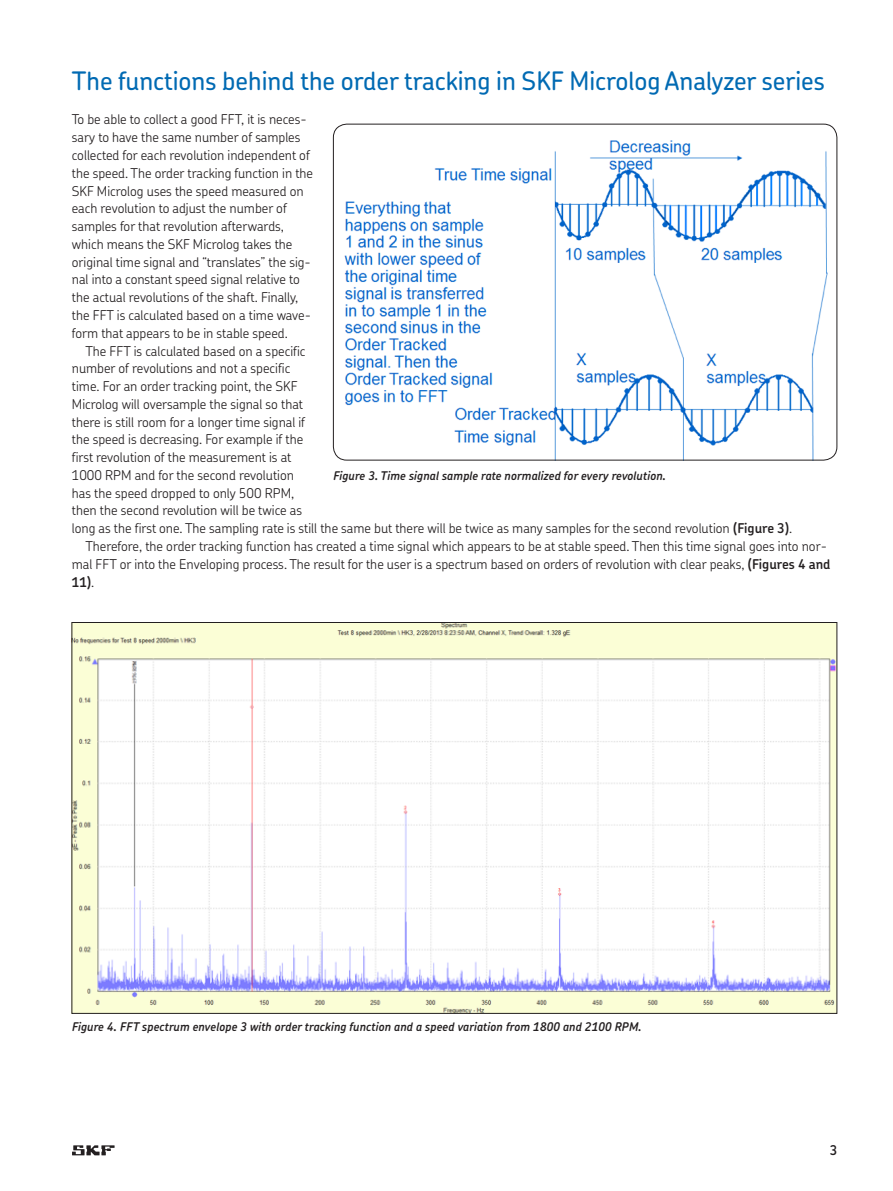
<style>
.page{position:relative;width:893px;height:1191px;background:#fff}
.page>*{position:absolute;margin:0;border:0;box-sizing:border-box;transform-origin:0 0}
._10_02_-_Heading_2{font:500 25.5px "SKF Chevin";color:#016ab3}
._20_12_-_Body_copy{font:300 13.5px/17.7px "SKF Chevin";color:#231f20}
._20_11_-_Body_copy{font:300 13.5px/17.9px "SKF Chevin";color:#231f20}
._95_99_-_Pagination{font:600 13.5px "SKF Chevin";color:#231f20}
._62_10_-_Diagram_cap{font:italic 600 12px "SKF Chevin";color:#231f20}
.s1{font-weight:600}
</style>
<div class="page">
<img style="left:344px;top:140px;width:488px;height:320px">
<img style="left:73px;top:624px;width:762px;height:388px">
<svg style="left:72px;top:1145px;width:43px;height:10px"></svg>
<p class="_10_02_-_Heading_2" style="left:72px;top:64px;width:754px">The functions behind the order tracking in SKF Microlog Analyzer series</p>
<p class="_20_11_-_Body_copy" style="left:72px;top:110px;width:243px">To be able to collect a good FFT, it is neces&shy;sary to have the same number of samples collected for each revolution independent of the speed. The order tracking function in the SKF Microlog uses the speed measured on each revolution to adjust the number of samples for that revolution afterwards, which means the SKF Microlog takes the original time signal and “translates” the sig&shy;nal into a constant speed signal relative to the actual revolutions of the shaft. Finally, the FFT is calculated based on a time wave&shy;form that appears to be in stable speed.</p>
<p class="_20_12_-_Body_copy" style="left:72px;top:341px;width:722px;text-indent:14px">The FFT is calculated based on a specific<br>number of revolutions and not a specific<br>time. For an order tracking point, the SKF<br>Microlog will oversample the signal so that<br>there is still room for a longer time signal if<br>the speed is decreasing. For example if the<br>first revolution of the measurement is at<br>1000 RPM and for the second revolution<br>has the speed dropped to only 500 RPM,<br>then the second revolution will be twice as<br>long as the first one. The sampling rate is still the same but there will be twice as many samples for the second revolution <span class="s1">(Figure 3)</span>.</p>
<p class="_20_12_-_Body_copy" style="left:72px;top:537px;width:760px;text-indent:14px">Therefore, the order tracking function has created a time signal which appears to be at stable speed. Then this time signal goes into nor&shy;mal FFT or into the Enveloping process. The result for the user is a spectrum based on orders of revolution with clear peaks, <span class="s1">(Figures 4 and<br>11)</span>.</p>
<p class="_62_10_-_Diagram_cap" style="left:333px;top:468px;width:334px">Figure 3. Time signal sample rate normalized for every revolution.</p>
<p class="_62_10_-_Diagram_cap" style="left:72px;top:1019px;width:571px">Figure 4. FFT spectrum envelope 3 with order tracking function and a speed variation from 1800 and 2100 RPM.</p>
<p class="_95_99_-_Pagination" style="left:829px;top:1142px;width:9px">3</p>
</div>
